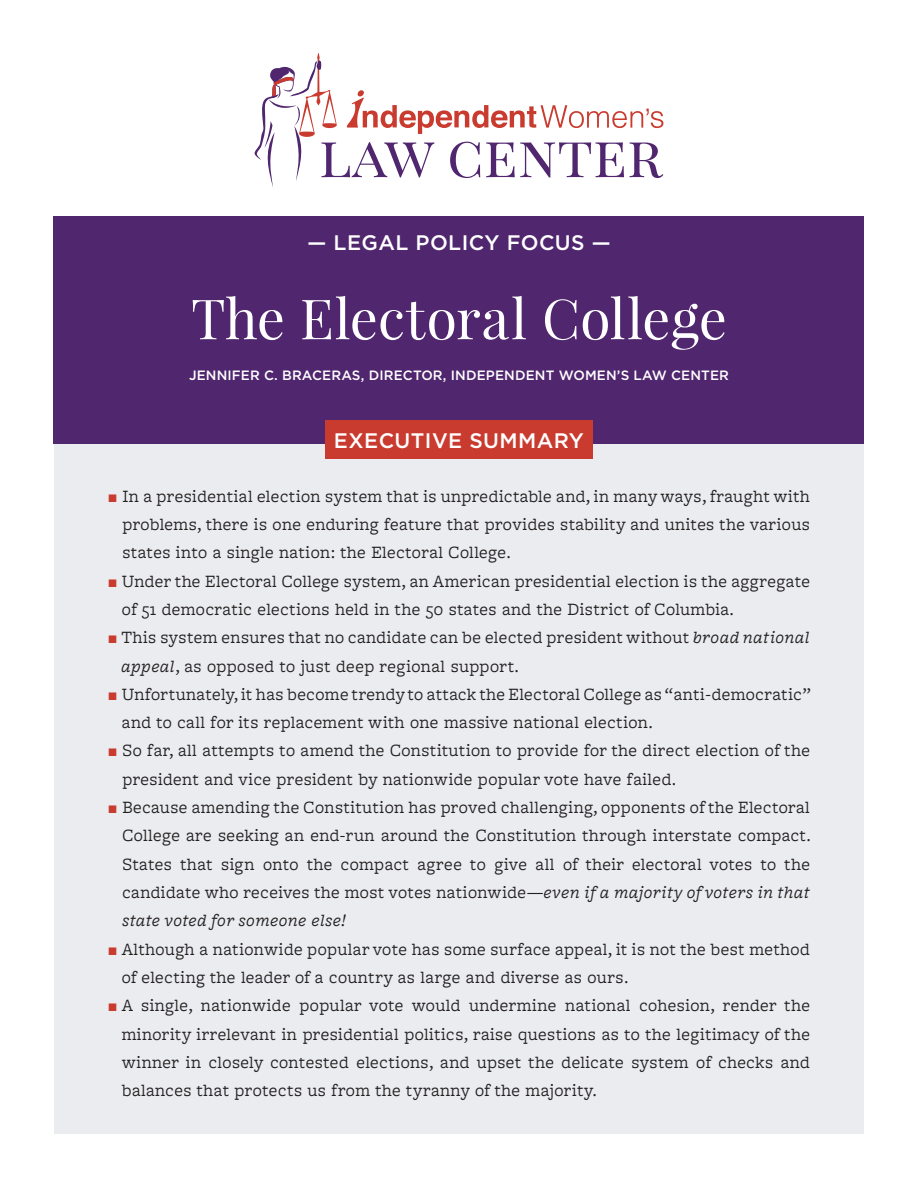
<style>
.page{position:relative;width:918px;height:1188px;background:#fff}
.page>*{position:absolute;margin:0;border:0;box-sizing:border-box;transform-origin:0 0}
.t1{font:55.5px "Playfair Display";color:#fff}
.t2{font:500 21px "Gotham";letter-spacing:.02em;color:#fff}
.t3{font:18px/28.3px "Freight Macro Pro";letter-spacing:.02em;color:#231f20}
.BY_LINE{font:500 13.5px "Gotham";letter-spacing:.01em;color:#fff}
.s1{color:#c93b2e}
.s2{font-style:italic}
</style>
<div class="page">
<div style="left:54px;top:387px;width:810px;height:747px;background:#eaecef"></div>
<div style="left:54px;top:216px;width:810px;height:227px;background:#50266f"></div>
<div style="left:325px;top:420px;width:268px;height:39px;background:#c93b2e"></div>
<svg style="left:254px;top:53px;width:409px;height:134px"></svg>
<p class="t2" style="left:308px;top:229px;width:305px">— LEGAL POLICY FOCUS —</p>
<p class="t1" style="left:191px;top:284px;width:537px">The Electoral College</p>
<p class="BY_LINE" style="left:189px;top:366px;width:541px">JENNIFER C. BRACERAS, DIRECTOR, INDEPENDENT WOMEN’S LAW CENTER</p>
<p class="t2" style="left:334px;top:427px;width:252px">EXECUTIVE SUMMARY</p>
<p class="t3" style="left:122px;top:481px;width:689px;text-align:justify;text-indent:-14px"><span class="s1">P</span> In a presidential election system that is unpredictable and, in many ways, fraught with problems, there is one enduring feature that provides stability and unites the various states into a single nation: the Electoral College.</p>
<p class="t3" style="left:122px;top:566px;width:690px;text-indent:-14px"><span class="s1">P</span> Under the Electoral College system, an American presidential election is the aggregate of 51 democratic elections held in the 50 states and the District of Columbia.</p>
<p class="t3" style="left:122px;top:623px;width:690px;text-indent:-14px"><span class="s1">P</span> This system ensures that no candidate can be elected president without <span class="s2">broad national appeal</span>, as opposed to just deep regional support.</p>
<p class="t3" style="left:122px;top:679px;width:690px;text-indent:-14px"><span class="s1">P</span> Unfortunately, it has become trendy to attack the Electoral College as “anti-democratic” and to call for its replacement with one massive national election.</p>
<p class="t3" style="left:122px;top:736px;width:689px;text-indent:-14px"><span class="s1">P</span> So far, all attempts to amend the Constitution to provide for the direct election of the president and vice president by nationwide popular vote have failed.</p>
<p class="t3" style="left:122px;top:792px;width:690px;text-align:justify;text-indent:-14px"><span class="s1">P</span> Because amending the Constitution has proved challenging, opponents of the Electoral College are seeking an end-run around the Constitution through interstate compact.<br>States that sign onto the compact agree to give all of their electoral votes to the candidate who receives the most votes nationwide—<span class="s2">even if a majority of voters in that state voted for someone else!</span></p>
<p class="t3" style="left:122px;top:934px;width:690px;text-indent:-14px"><span class="s1">P</span> Although a nationwide popular vote has some surface appeal, it is not the best method of electing the leader of a country as large and diverse as ours.</p>
<p class="t3" style="left:122px;top:991px;width:690px;text-align:justify;text-indent:-14px"><span class="s1">P</span> A single, nationwide popular vote would undermine national cohesion, render the minority irrelevant in presidential politics, raise questions as to the legitimacy of the winner in closely contested elections, and upset the delicate system of checks and balances that protects us from the tyranny of the majority.</p>
</div>
